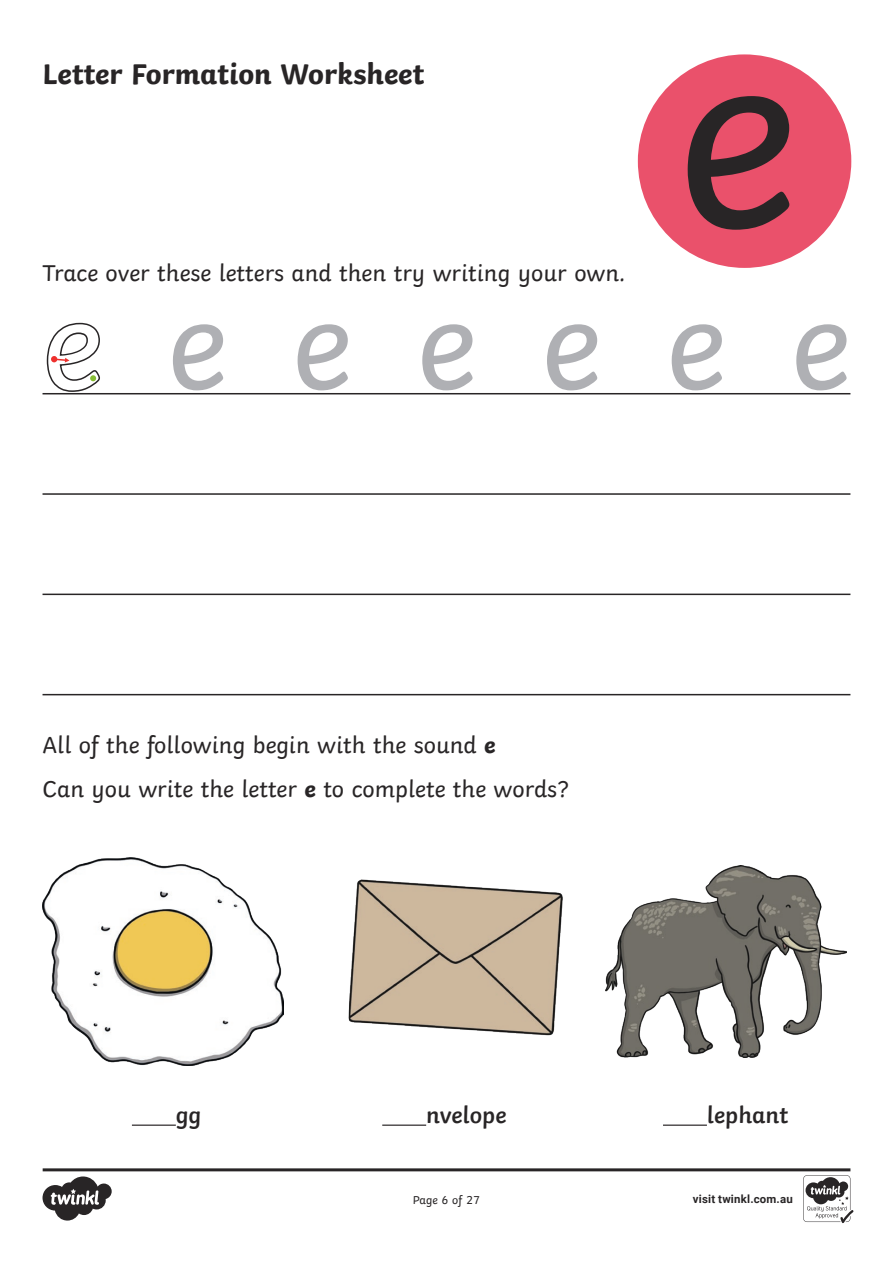
<style>
.page{position:relative;width:893px;height:1263px;background:#fff}
.page>*{position:absolute;margin:0;border:0;box-sizing:border-box;transform-origin:0 0}
.Heading_3{font:270px "Twinkl";color:#282526}
.KS1_Body_Copy{font:133.5px "Twinkl";letter-spacing:.485em;color:#afb0b4}
.Heading_3-2{font:700 30px "Twinkl";color:#282526}
.KS1_Body_Copy-2{font:24px "Twinkl";color:#282526}
.KS1_Body_Copy-3{font:600 24px "Twinkl";color:#282526}
.t1{font:12px "Twinkl";color:#282526}
.t2{font:700 11.4px "Roboto";letter-spacing:.02em;color:#282526}
.s1{color:#fff}
.s2{font-weight:700}
</style>
<div class="page">
<div style="left:638px;top:54px;width:213px;height:214px;background:#ea516b;border-radius:50%"></div>
<hr style="left:43px;top:393px;width:807px;height:1px;background:#282526">
<hr style="left:43px;top:493px;width:807px;height:2px;background:#282526">
<hr style="left:43px;top:594px;width:807px;height:1px;background:#282526">
<hr style="left:43px;top:694px;width:807px;height:1px;background:#282526">
<img style="left:43px;top:858px;width:240px;height:208px">
<hr style="left:132px;top:1124px;width:44px;height:2px;background:#282526">
<hr style="left:382px;top:1124px;width:44px;height:2px;background:#282526">
<img style="left:605px;top:866px;width:241px;height:191px">
<hr style="left:663px;top:1124px;width:44px;height:2px;background:#282526">
<img style="left:349px;top:879px;width:214px;height:157px">
<svg style="left:46px;top:322px;width:54px;height:70px"></svg>
<svg style="left:43px;top:1168px;width:810px;height:55px"></svg>
<p class="Heading_3-2" style="left:43px;top:49px;width:383px">Letter Formation Worksheet</p>
<p class="Heading_3" style="left:676px;top:-73px;width:123px">e</p>
<p class="KS1_Body_Copy-2" style="left:43px;top:255px;width:584px">Trace over these letters and then try writing your own.</p>
<p class="KS1_Body_Copy" style="left:43px;top:241px;width:810px"><span class="s1">e</span>eeeeee</p>
<p class="KS1_Body_Copy-2" style="left:43px;top:726px;width:455px">All of the following begin with the sound <span class="s2">e</span></p>
<p class="KS1_Body_Copy-2" style="left:43px;top:770px;width:528px">Can you write the letter <span class="s2">e</span> to complete the words?</p>
<p class="KS1_Body_Copy-3" style="left:176px;top:1096px;width:27px">gg</p>
<p class="KS1_Body_Copy-3" style="left:426px;top:1096px;width:82px">nvelope</p>
<p class="KS1_Body_Copy-3" style="left:707px;top:1096px;width:83px">lephant</p>
<p class="t1" style="left:413px;top:1191px;width:69px">Page 6 of 27</p>
<p class="t2" style="left:693px;top:1191px;width:101px">visit twinkl.com.au</p>
</div>
